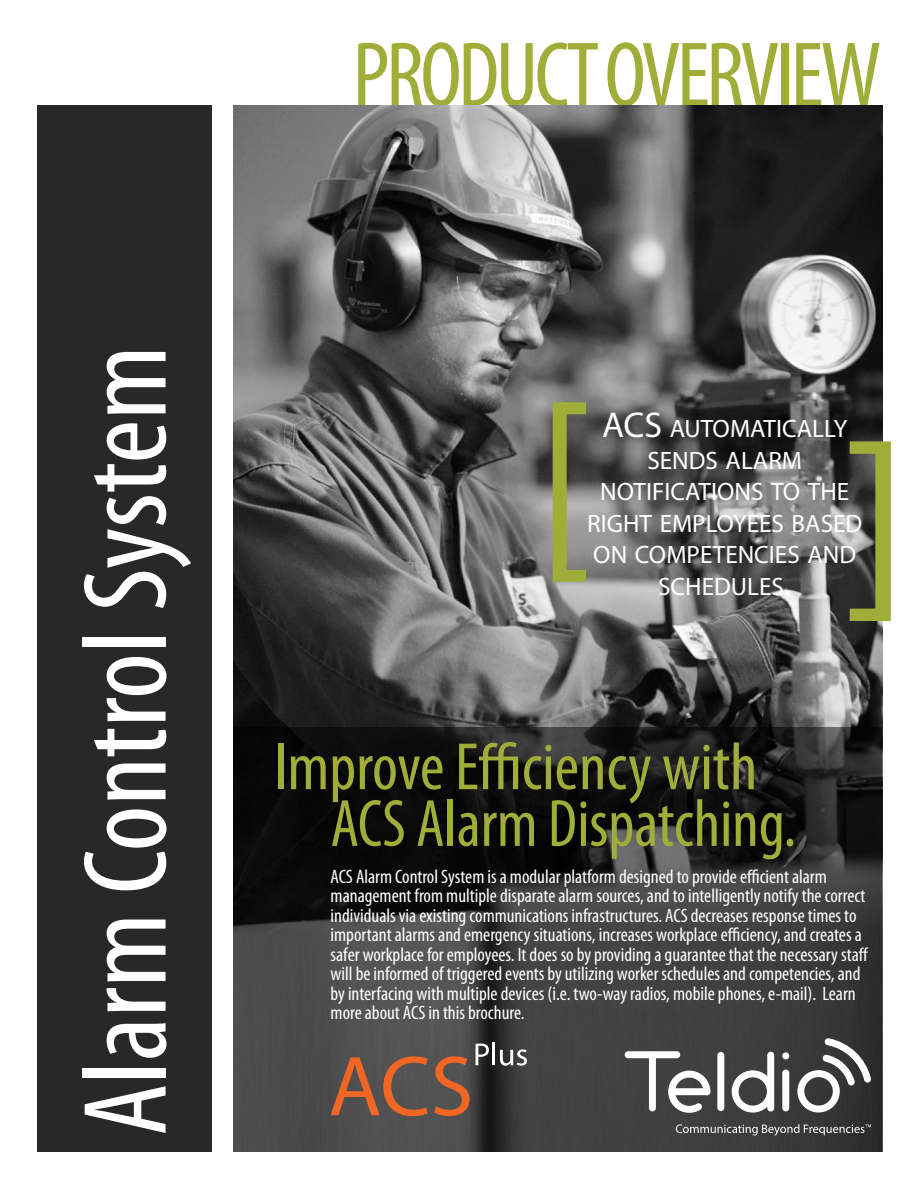
<style>
.page{position:relative;width:918px;height:1188px;background:#fff}
.page>*{position:absolute;margin:0;border:0;box-sizing:border-box;transform-origin:0 0}
.t1{font:225px "Myriad Pro";color:#a0ad39}
.t2{font:condensed 225px "Myriad Pro";color:#a0ad39}
.t3{font:condensed 120px "Myriad Pro";color:#fff}
.t4{font:condensed 93px "Myriad Pro";letter-spacing:-.04em;color:#a0ad39}
.t5{font:condensed 67.5px "Myriad Pro";color:#a0ad39}
.t6{font:25.2px/31.5px "Myriad Pro";color:#fff;text-align:center}
.t7{font:condensed 19.5px/19.5px "Myriad Pro";color:#fff}
.s1{font-size:36px}
</style>
<div class="page">
<img style="left:233px;top:106px;width:649px;height:622px">
<svg style="left:233px;top:728px;width:649px;height:424px;background:#2f2f2f"></svg>
<div style="left:37px;top:106px;width:174px;height:1046px;background:#292829"></div>
<div style="left:649px;top:1052px;width:7px;height:59px;background:#fff;border-radius:3px"></div>
<div style="left:625px;top:1051px;width:55px;height:7px;background:#fff;border-radius:3px"></div>
<svg style="left:668px;top:1071px;width:42px;height:42px"></svg>
<div style="left:671px;top:1088px;width:39px;height:7px;background:#fff;border-radius:3px"></div>
<div style="left:717px;top:1052px;width:7px;height:59px;background:#fff;border-radius:3px"></div>
<svg style="left:732px;top:1070px;width:42px;height:43px"></svg>
<div style="left:767px;top:1052px;width:7px;height:60px;background:#fff;border-radius:3px"></div>
<div style="left:782px;top:1070px;width:7px;height:41px;background:#fff;border-radius:3px"></div>
<div style="left:782px;top:1052px;width:7px;height:7px;background:#fff;border-radius:3px"></div>
<svg style="left:797px;top:1038px;width:74px;height:74px"></svg>
<svg style="left:676px;top:1124px;width:195px;height:12px;background:#606060"></svg>
<svg style="left:331px;top:1056px;width:97px;height:60px;background:#815743"></svg>
<svg style="left:434px;top:1056px;width:35px;height:60px;background:#8d593f"></svg>
<svg style="left:476px;top:1044px;width:13px;height:21px"></svg>
<hr style="left:492px;top:1043px;width:3px;height:22px;background:#fff">
<svg style="left:500px;top:1049px;width:27px;height:17px"></svg>
<h3 class="t4" style="left:353px;top:19px;width:530px">Product Overview</h3>
<h2 class="t3" style="left:53px;top:1136px;width:792px;rotate:-90deg">Alarm Control System</h2>
<h1 class="t2" style="left:536px;top:346px;width:58px">[</h1>
<p class="t6" style="left:587px;top:413px;width:277px"><span class="s1">ACS</span> AUTOMATICALLY<br>SENDS ALARM<br>NOTIFICATIONS TO THE<br>RIGHT EMPLOYEES BASED<br>ON COMPETENCIES AND<br>SCHEDULES<span class="s1">.</span></p>
<h1 class="t1" style="left:845px;top:382px;width:65px">]</h1>
<h3 class="t5" style="left:274px;top:726px;width:485px">Improve Efficiency with</h3>
<h3 class="t5" style="left:331px;top:783px;width:467px">ACS Alarm Dispatching.</h3>
<p class="t7" style="left:331px;top:866px;width:539px">ACS Alarm Control System is a modular platform designed to provide efficient alarm management from multiple disparate alarm sources, and to intelligently notify the correct individuals via existing communications infrastructures. ACS decreases response times to important alarms and emergency situations, increases workplace efficiency, and creates a safer workplace for employees. It does so by providing a guarantee that the necessary staff will be informed of triggered events by utilizing worker schedules and competencies, and by interfacing with multiple devices (i.e. two-way radios, mobile phones, e-mail). Learn more about ACS in this brochure.</p>
</div>
